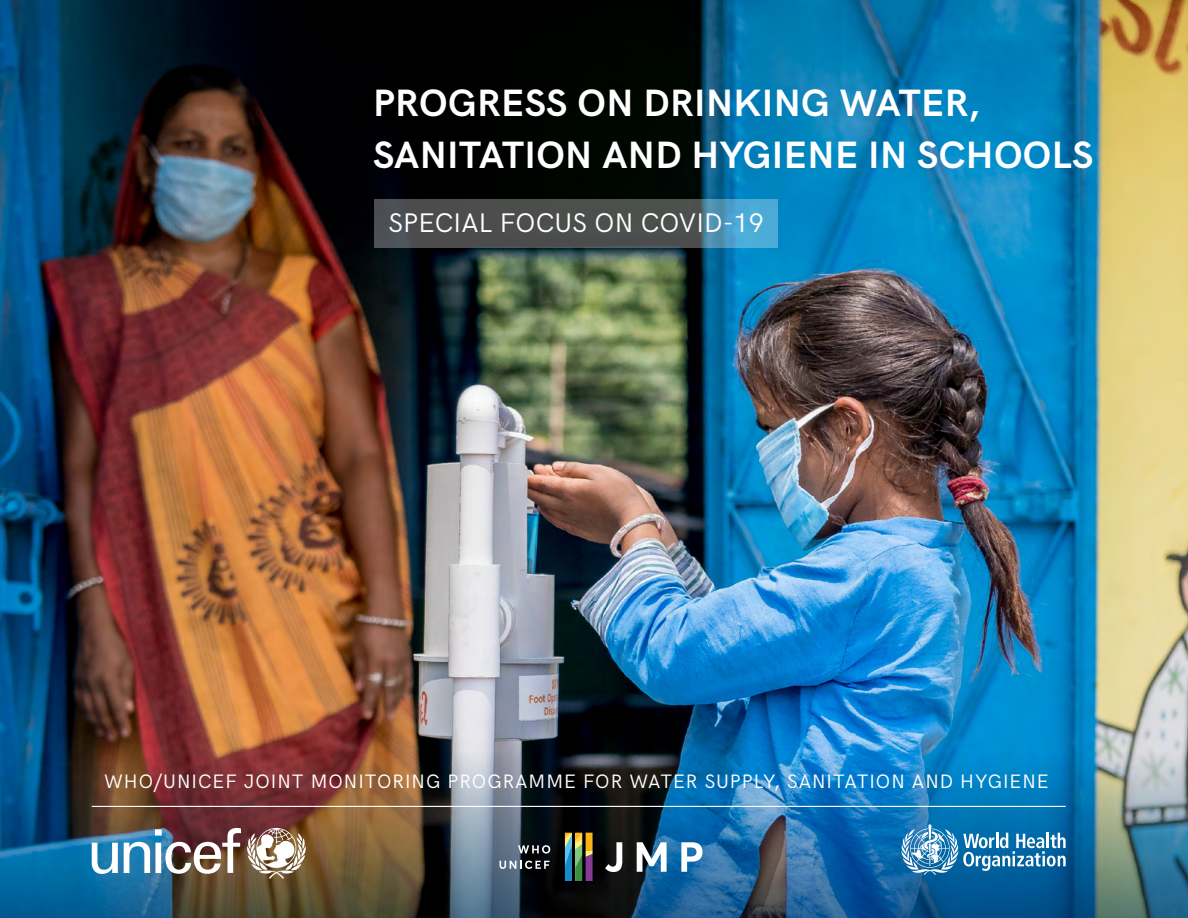
<style>
.page{position:relative;width:1188px;height:918px;background:#fff}
.page>*{position:absolute;margin:0;border:0;box-sizing:border-box;transform-origin:0 0}
.t1{font:700 38.25px/52.9px "HK Grotesk";letter-spacing:.01em;color:#fff}
.t2{font:27px "HK Grotesk";letter-spacing:.005em;color:#fff}
.t3{font:19.5px "HK Grotesk";letter-spacing:.05em;color:#fff}
</style>
<div class="page">
<img style="left:0;top:0;width:1188px;height:661px">
<img style="left:0;top:661px;width:1188px;height:257px">
<svg style="left:375px;top:199px;width:403px;height:49px;fill:#4c4f4d"></svg>
<svg style="left:900px;top:824px;width:166px;height:51px"></svg>
<svg style="left:247px;top:828px;width:59px;height:51px"></svg>
<svg style="left:92px;top:843px;width:26px;height:31px"></svg>
<img style="left:124px;top:828px;width:117px;height:46px">
<hr style="left:92px;top:806px;width:974px;height:1px;background:#fff">
<svg style="left:518px;top:845px;width:32px;height:9px"></svg>
<svg style="left:500px;top:861px;width:50px;height:8px"></svg>
<svg style="left:605px;top:842px;width:17px;height:30px"></svg>
<svg style="left:637px;top:842px;width:30px;height:30px"></svg>
<svg style="left:681px;top:842px;width:22px;height:30px"></svg>
<svg style="left:565px;top:833px;width:28px;height:48px"></svg>
<h1 class="t1" style="left:373px;top:73px;width:722px">PROGRESS ON DRINKING WATER,<br>SANITATION AND HYGIENE IN SCHOOLS</h1>
<h2 class="t2" style="left:388px;top:203px;width:377px">SPECIAL FOCUS ON COVID-19</h2>
<p class="t3" style="left:104px;top:766px;width:946px">WHO/UNICEF JOINT MONITORING PROGRAMME FOR WATER SUPPLY, SANITATION AND HYGIENE</p>
</div>
